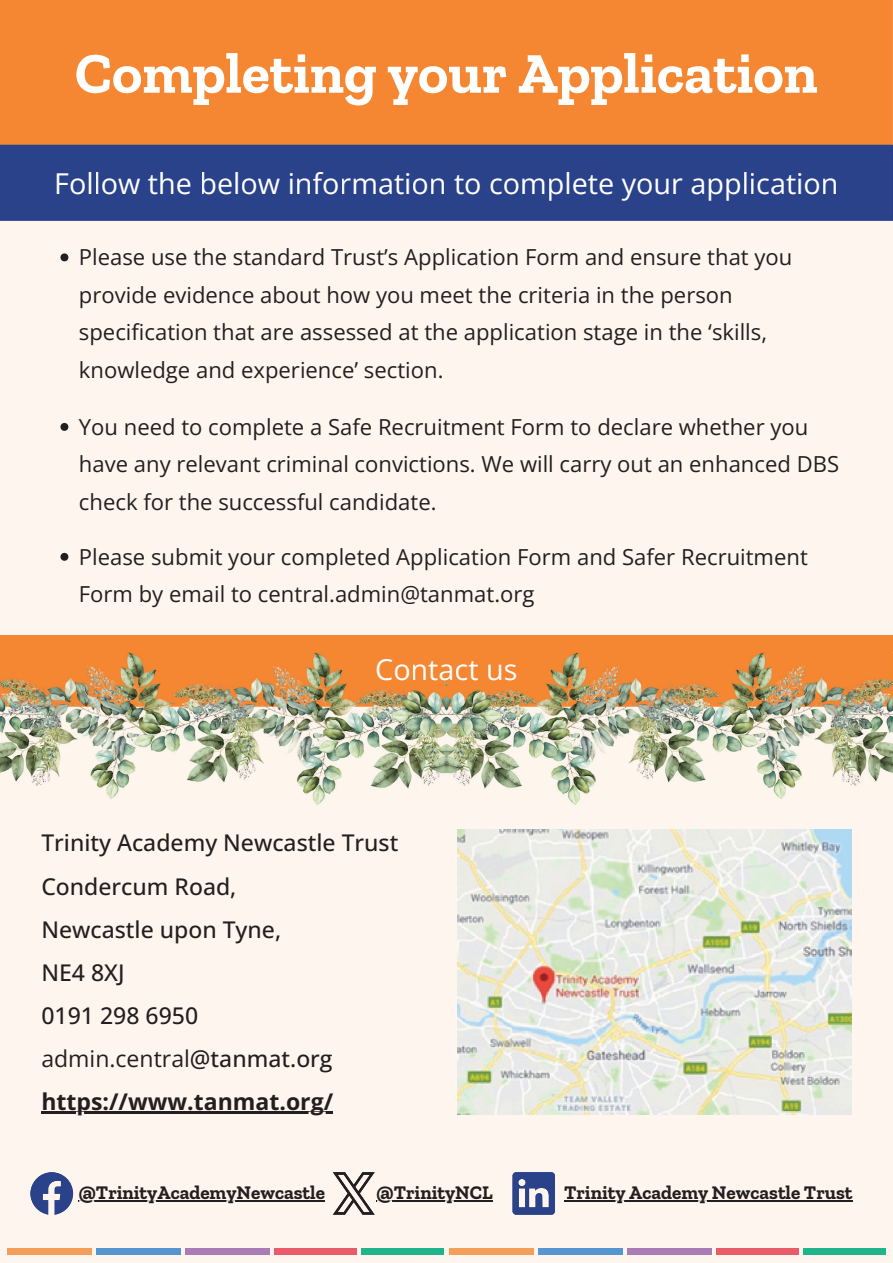
<style>
.page{position:relative;width:893px;height:1263px;background:#fef6ee}
.page>*{position:absolute;margin:0;border:0;box-sizing:border-box;transform-origin:0 0}
.t1{font:700 57.6px "Zilla Slab";color:#fff}
.t2{font:28.8px "Open Sans";color:#fff}
.t3{font:500 23.1px/43.2px "Open Sans";color:#231f20}
.t4{font:22.05px/37.5px "Open Sans";color:#231f20}
.t5{font:700 19.2px "Zilla Slab";color:#231f20}
.s1{font-weight:400}
.s2{font-weight:700}
</style>
<div class="page">
<svg style="left:60px;top:253px;width:8px;height:8px"></svg>
<svg style="left:60px;top:423px;width:8px;height:8px"></svg>
<svg style="left:60px;top:553px;width:8px;height:8px"></svg>
<hr style="left:41px;top:1112px;width:292px;height:2px;background:#231f20">
<hr style="left:79px;top:1200px;width:246px;height:2px;background:#231f20">
<hr style="left:376px;top:1200px;width:117px;height:2px;background:#231f20">
<hr style="left:564px;top:1200px;width:288px;height:2px;background:#231f20">
<div style="left:0;top:0;width:893px;height:145px;background:#f58732"></div>
<div style="left:76px;top:55px;width:34px;height:38px;background:#f58732"></div>
<div style="left:113px;top:66px;width:28px;height:27px;background:#f58732"></div>
<div style="left:144px;top:66px;width:48px;height:27px;background:#f58732"></div>
<div style="left:193px;top:66px;width:31px;height:39px;background:#f58732"></div>
<div style="left:226px;top:53px;width:15px;height:40px;background:#f58732"></div>
<div style="left:243px;top:66px;width:26px;height:27px;background:#f58732"></div>
<div style="left:270px;top:59px;width:23px;height:34px;background:#f58732"></div>
<div style="left:294px;top:54px;width:15px;height:39px;background:#f58732"></div>
<div style="left:311px;top:66px;width:32px;height:27px;background:#f58732"></div>
<div style="left:345px;top:66px;width:31px;height:39px;background:#f58732"></div>
<div style="left:388px;top:67px;width:30px;height:38px;background:#f58732"></div>
<div style="left:419px;top:66px;width:28px;height:27px;background:#f58732"></div>
<div style="left:449px;top:67px;width:32px;height:26px;background:#f58732"></div>
<div style="left:483px;top:66px;width:23px;height:27px;background:#f58732"></div>
<div style="left:519px;top:55px;width:39px;height:38px;background:#f58732"></div>
<div style="left:558px;top:66px;width:31px;height:39px;background:#f58732"></div>
<div style="left:591px;top:66px;width:31px;height:39px;background:#f58732"></div>
<div style="left:624px;top:53px;width:15px;height:40px;background:#f58732"></div>
<div style="left:641px;top:54px;width:15px;height:39px;background:#f58732"></div>
<div style="left:658px;top:66px;width:25px;height:27px;background:#f58732"></div>
<div style="left:686px;top:66px;width:26px;height:27px;background:#f58732"></div>
<div style="left:714px;top:59px;width:23px;height:34px;background:#f58732"></div>
<div style="left:738px;top:54px;width:14px;height:39px;background:#f58732"></div>
<div style="left:754px;top:66px;width:28px;height:27px;background:#f58732"></div>
<div style="left:785px;top:66px;width:32px;height:27px;background:#f58732"></div>
<div style="left:0;top:145px;width:893px;height:75px;background:#2a428a"></div>
<div style="left:57px;top:173px;width:11px;height:21px;background:#2a428a"></div>
<div style="left:71px;top:178px;width:14px;height:16px;background:#2a428a"></div>
<hr style="left:89px;top:172px;width:2px;height:22px;background:#2a428a">
<hr style="left:96px;top:172px;width:2px;height:22px;background:#2a428a">
<div style="left:102px;top:178px;width:15px;height:16px;background:#2a428a"></div>
<div style="left:119px;top:179px;width:21px;height:15px;background:#2a428a"></div>
<div style="left:148px;top:175px;width:10px;height:19px;background:#2a428a"></div>
<div style="left:161px;top:172px;width:13px;height:22px;background:#2a428a"></div>
<div style="left:177px;top:178px;width:14px;height:16px;background:#2a428a"></div>
<div style="left:202px;top:172px;width:14px;height:22px;background:#2a428a"></div>
<div style="left:219px;top:178px;width:13px;height:16px;background:#2a428a"></div>
<hr style="left:236px;top:172px;width:2px;height:22px;background:#2a428a">
<div style="left:242px;top:178px;width:14px;height:16px;background:#2a428a"></div>
<div style="left:258px;top:179px;width:22px;height:15px;background:#2a428a"></div>
<hr style="left:290px;top:173px;width:3px;height:21px;background:#2a428a">
<div style="left:297px;top:178px;width:13px;height:16px;background:#2a428a"></div>
<div style="left:313px;top:172px;width:11px;height:22px;background:#2a428a"></div>
<div style="left:324px;top:178px;width:14px;height:16px;background:#2a428a"></div>
<div style="left:342px;top:178px;width:9px;height:16px;background:#2a428a"></div>
<div style="left:354px;top:178px;width:22px;height:16px;background:#2a428a"></div>
<div style="left:379px;top:178px;width:13px;height:16px;background:#2a428a"></div>
<div style="left:394px;top:175px;width:10px;height:19px;background:#2a428a"></div>
<hr style="left:406px;top:173px;width:3px;height:21px;background:#2a428a">
<div style="left:413px;top:178px;width:14px;height:16px;background:#2a428a"></div>
<div style="left:431px;top:178px;width:13px;height:16px;background:#2a428a"></div>
<div style="left:454px;top:175px;width:10px;height:19px;background:#2a428a"></div>
<div style="left:466px;top:178px;width:14px;height:16px;background:#2a428a"></div>
<div style="left:491px;top:178px;width:11px;height:16px;background:#2a428a"></div>
<div style="left:504px;top:178px;width:15px;height:16px;background:#2a428a"></div>
<div style="left:523px;top:178px;width:21px;height:16px;background:#2a428a"></div>
<div style="left:549px;top:178px;width:14px;height:23px;background:#2a428a"></div>
<hr style="left:567px;top:172px;width:2px;height:22px;background:#2a428a">
<div style="left:573px;top:178px;width:13px;height:16px;background:#2a428a"></div>
<div style="left:588px;top:175px;width:9px;height:19px;background:#2a428a"></div>
<div style="left:600px;top:178px;width:13px;height:16px;background:#2a428a"></div>
<div style="left:622px;top:179px;width:14px;height:22px;background:#2a428a"></div>
<div style="left:638px;top:178px;width:14px;height:16px;background:#2a428a"></div>
<div style="left:656px;top:179px;width:13px;height:15px;background:#2a428a"></div>
<div style="left:674px;top:178px;width:8px;height:16px;background:#2a428a"></div>
<div style="left:692px;top:178px;width:12px;height:16px;background:#2a428a"></div>
<div style="left:709px;top:178px;width:13px;height:23px;background:#2a428a"></div>
<div style="left:726px;top:178px;width:14px;height:23px;background:#2a428a"></div>
<hr style="left:744px;top:172px;width:2px;height:22px;background:#2a428a">
<hr style="left:751px;top:173px;width:3px;height:21px;background:#2a428a">
<div style="left:758px;top:178px;width:11px;height:16px;background:#2a428a"></div>
<div style="left:771px;top:178px;width:13px;height:16px;background:#2a428a"></div>
<div style="left:786px;top:175px;width:9px;height:19px;background:#2a428a"></div>
<hr style="left:798px;top:173px;width:3px;height:21px;background:#2a428a">
<div style="left:805px;top:178px;width:14px;height:16px;background:#2a428a"></div>
<div style="left:823px;top:178px;width:13px;height:16px;background:#2a428a"></div>
<div style="left:0;top:636px;width:893px;height:16px;background:#f58732"></div>
<img style="left:0;top:652px;width:893px;height:153px">
<img style="left:377px;top:659px;width:15px;height:21px">
<img style="left:395px;top:664px;width:14px;height:16px">
<img style="left:413px;top:664px;width:13px;height:16px">
<img style="left:429px;top:661px;width:9px;height:19px">
<img style="left:440px;top:664px;width:6px;height:16px">
<img style="left:446px;top:652px;width:447px;height:55px">
<img style="left:456px;top:664px;width:11px;height:16px">
<img style="left:469px;top:661px;width:9px;height:19px">
<img style="left:488px;top:665px;width:13px;height:15px">
<img style="left:505px;top:664px;width:11px;height:16px">
<img style="left:457px;top:829px;width:394px;height:285px">
<svg style="left:30px;top:1172px;width:43px;height:43px"></svg>
<svg style="left:333px;top:1172px;width:42px;height:43px"></svg>
<svg style="left:512px;top:1172px;width:43px;height:43px"></svg>
<svg style="left:7px;top:1249px;width:792px;height:6px;background:#a98d95"></svg>
<div style="left:803px;top:1249px;width:83px;height:6px;background:#20b48a"></div>
<h1 class="t1" style="left:75px;top:38px;width:744px">Completing your Application</h1>
<h2 class="t2" style="left:54px;top:163px;width:786px">Follow the below information to complete your application</h2>
<p class="t4" style="left:79px;top:238px;width:715px">Please use the standard Trust’s Application Form and ensure that you provide evidence about how you meet the criteria in the person specification that are assessed at the application stage in the ‘skills, knowledge and experience’ section.</p>
<p class="t4" style="left:79px;top:408px;width:762px">You need to complete a Safe Recruitment Form to declare whether you have any relevant criminal convictions. We will carry out an enhanced DBS check for the successful candidate.</p>
<p class="t4" style="left:79px;top:537px;width:730px">Please submit your completed Application Form and Safer Recruitment<br>Form by email to central.admin@tanmat.org</p>
<h2 class="t2" style="left:375px;top:649px;width:144px">Contact us</h2>
<p class="t3" style="left:41px;top:821px;width:358px">Trinity Academy Newcastle Trust<br>Condercum Road,<br>Newcastle upon Tyne,<br>NE4 8XJ<br>0191 298 6950 <span class="s1">admin.central</span>@tanmat.org <span class="s2">https://www.tanmat.org/</span></p>
<p class="t5" style="left:79px;top:1181px;width:248px">@TrinityAcademyNewcastle</p>
<p class="t5" style="left:376px;top:1181px;width:118px">@TrinityNCL</p>
<p class="t5" style="left:564px;top:1181px;width:290px">Trinity Academy Newcastle Trust</p>
</div>
